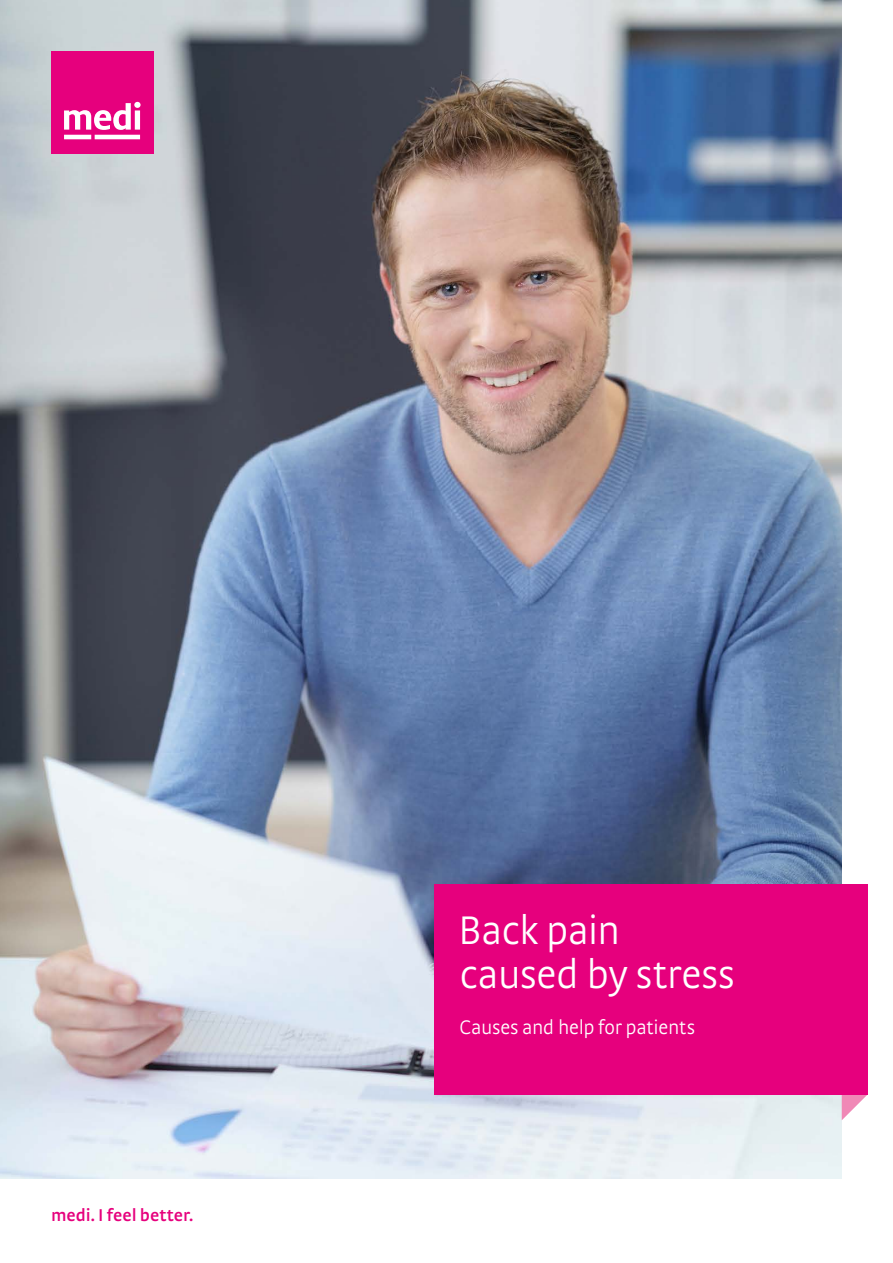
<style>
.page{position:relative;width:893px;height:1263px;background:#fff}
.page>*{position:absolute;margin:0;border:0;box-sizing:border-box;transform-origin:0 0}
.t1{font:300 42px/44px "medi Strada Pro";letter-spacing:-.01em;color:#fff}
.t2{font:300 20.7px "medi Strada Pro";letter-spacing:-.015em;color:#fff}
.t3{font:600 18px "medi Strada Pro";color:#e6007d}
</style>
<div class="page">
<img style="left:0;top:0;width:842px;height:1179px">
<div style="left:51px;top:51px;width:102px;height:102px;background:#e6007d"></div>
<svg style="left:64px;top:102px;width:77px;height:37px"></svg>
<svg style="left:842px;top:1094px;width:25px;height:26px"></svg>
<div style="left:434px;top:884px;width:433px;height:210px;background:#e6007d"></div>
<p class="t3" style="left:51px;top:1203px;width:144px">medi. I feel better.</p>
<h1 class="t1" style="left:458px;top:908px;width:278px">Back pain caused by stress</h1>
<p class="t2" style="left:459px;top:1014px;width:237px">Causes and help for patients</p>
</div>
